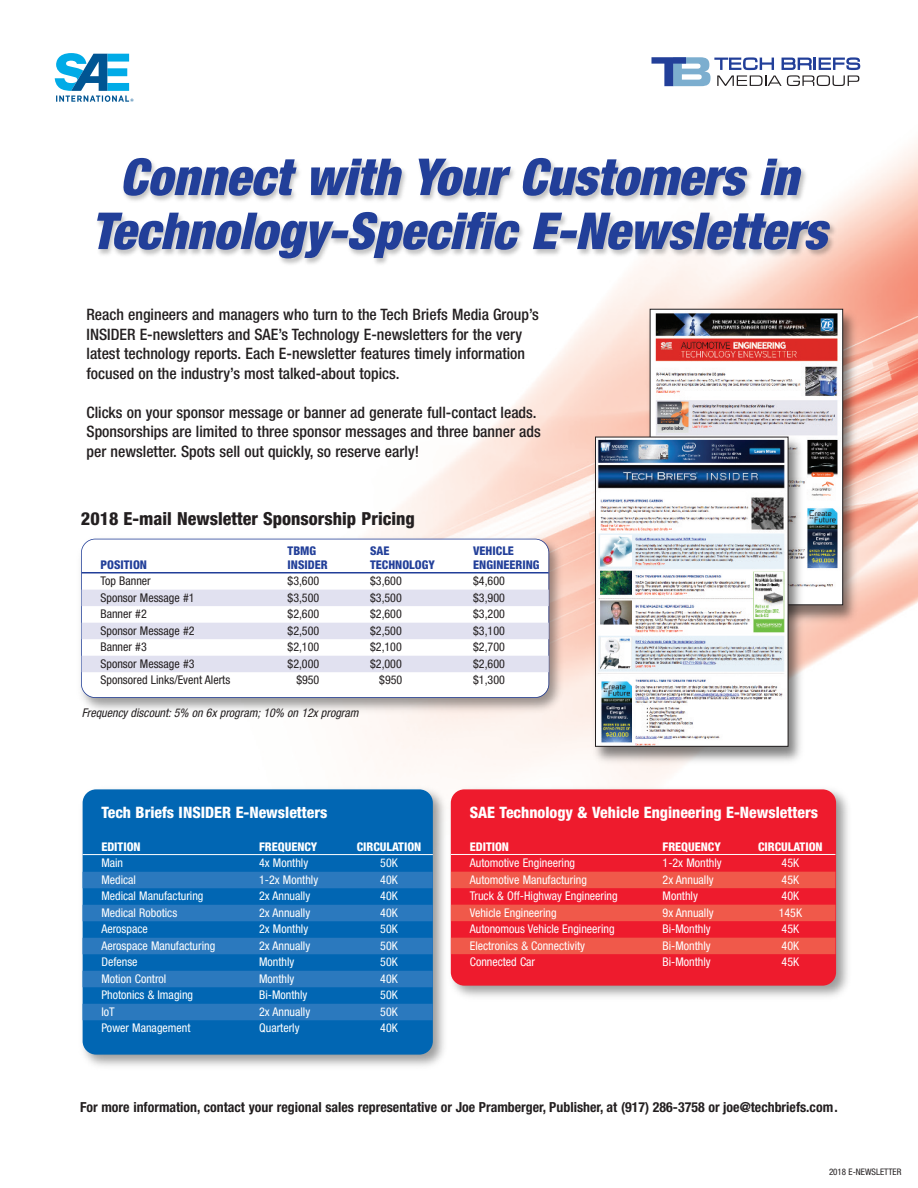
<style>
.page{position:relative;width:918px;height:1188px;background:#fff}
.page>*{position:absolute;margin:0;border:0;box-sizing:border-box;transform-origin:0 0}
.t1{font:italic 900 condensed 51px/54px "Helvetica Neue";color:#223f99;text-align:center}
.t2{font:800 condensed 18px "Helvetica Neue";color:#231f20}
.t3{font:500 condensed 15.75px/19.5px "Helvetica Neue";color:#231f20}
.t4{font:800 condensed 15.75px "Helvetica Neue";color:#fff}
.t5{font:700 condensed 13.8px "Helvetica Neue";color:#231f20}
.t6{font:condensed 12px "Helvetica Neue";color:#fff}
.t7{font:condensed 12px "Helvetica Neue";color:#231f20}
.t8{font:800 condensed 12px "Helvetica Neue";color:#fff}
.t9{font:800 condensed 12px "Helvetica Neue";color:#223f99}
.t10{font:italic condensed 12px "Helvetica Neue";color:#231f20}
.t11{font:condensed 9px "Helvetica Neue";color:#231f20}
</style>
<div class="page">
<img style="left:54px;top:65px;width:864px;height:717px">
<img style="left:82px;top:787px;width:362px;height:279px">
<div style="left:83px;top:789px;width:350px;height:266px;background:#0166b3;border-radius:13px"></div>
<img style="left:65px;top:148px;width:794px;height:150px">
<svg style="left:651px;top:57px;width:209px;height:29px"></svg>
<svg style="left:55px;top:53px;width:79px;height:49px"></svg>
<hr style="left:83px;top:854px;width:350px;height:1px;background:#fff">
<div style="left:83px;top:872px;width:350px;height:16px;background:#2b79be"></div>
<div style="left:83px;top:905px;width:350px;height:16px;background:#2b79be"></div>
<div style="left:83px;top:938px;width:350px;height:16px;background:#2b79be"></div>
<div style="left:83px;top:971px;width:350px;height:16px;background:#2b79be"></div>
<div style="left:83px;top:1004px;width:350px;height:16px;background:#2b79be"></div>
<img style="left:643px;top:305px;width:219px;height:322px">
<img style="left:652px;top:311px;width:189px;height:292px">
<div style="left:650px;top:309px;width:193px;height:296px;border:1px solid #231f20"></div>
<img style="left:588px;top:433px;width:219px;height:336px">
<img style="left:597px;top:439px;width:189px;height:306px">
<div style="left:595px;top:437px;width:193px;height:310px;border:1px solid #231f20"></div>
<img style="left:74px;top:533px;width:494px;height:185px">
<div style="left:82px;top:539px;width:467px;height:158px;background:#fff;border-radius:14px"></div>
<div style="left:81px;top:539px;width:468px;height:159px;border:2px solid #223f99;border-radius:14px"></div>
<hr style="left:82px;top:572px;width:467px;height:2px;background:#223f99">
<div style="left:82px;top:590px;width:467px;height:16px;background:#e1e1f0"></div>
<div style="left:82px;top:623px;width:467px;height:16px;background:#e1e1f0"></div>
<div style="left:82px;top:656px;width:467px;height:16px;background:#e1e1f0"></div>
<img style="left:444px;top:782px;width:404px;height:215px">
<div style="left:451px;top:789px;width:385px;height:197px;background:#ee1b2d;border-radius:14px"></div>
<hr style="left:451px;top:854px;width:384px;height:1px;background:#fff">
<div style="left:451px;top:872px;width:384px;height:16px;background:#f0594a"></div>
<div style="left:451px;top:905px;width:384px;height:16px;background:#f0594a"></div>
<div style="left:451px;top:938px;width:384px;height:16px;background:#f0594a"></div>
<h1 class="t1" style="left:91px;top:154px;width:737px">Connect with Your Customers in<br>Technology-Specific E-Newsletters</h1>
<p class="t3" style="left:87px;top:306px;width:454px">Reach engineers and managers who turn to the Tech Briefs Media Group’s INSIDER E-newsletters and SAE’s Technology E-newsletters for the very latest technology reports. Each E-newsletter features timely information focused on the industry’s most talked-about topics.</p>
<h3 class="t3" style="left:87px;top:404px;width:456px">Clicks on your sponsor message or banner ad generate full-contact leads.<br>Sponsorships are limited to three sponsor messages and three banner ads per newsletter. Spots sell out quickly, so reserve early!</h3>
<h2 class="t2" style="left:81px;top:512px;width:335px">2018 E-mail Newsletter Sponsorship Pricing</h2>
<p class="t9" style="left:288px;top:547px;width:30px">TBMG</p>
<p class="t9" style="left:370px;top:547px;width:21px">SAE</p>
<p class="t9" style="left:473px;top:547px;width:42px">VEHICLE</p>
<p class="t9" style="left:101px;top:560px;width:48px">POSITION</p>
<p class="t9" style="left:288px;top:560px;width:42px">INSIDER</p>
<p class="t9" style="left:370px;top:560px;width:66px">TECHNOLOGY</p>
<p class="t9" style="left:473px;top:560px;width:68px">ENGINEERING</p>
<p class="t7" style="left:101px;top:577px;width:52px">Top Banner</p>
<p class="t7" style="left:288px;top:577px;width:33px">$3,600</p>
<p class="t7" style="left:370px;top:577px;width:33px">$3,600</p>
<p class="t7" style="left:473px;top:577px;width:33px">$4,600</p>
<p class="t7" style="left:101px;top:593px;width:96px">Sponsor Message #1</p>
<p class="t7" style="left:288px;top:593px;width:33px">$3,500</p>
<p class="t7" style="left:370px;top:593px;width:33px">$3,500</p>
<p class="t7" style="left:473px;top:593px;width:33px">$3,900</p>
<p class="t7" style="left:101px;top:610px;width:48px">Banner #2</p>
<p class="t7" style="left:288px;top:610px;width:33px">$2,600</p>
<p class="t7" style="left:370px;top:610px;width:33px">$2,600</p>
<p class="t7" style="left:473px;top:610px;width:33px">$3,200</p>
<p class="t7" style="left:101px;top:626px;width:96px">Sponsor Message #2</p>
<p class="t7" style="left:288px;top:626px;width:33px">$2,500</p>
<p class="t7" style="left:370px;top:626px;width:33px">$2,500</p>
<p class="t7" style="left:473px;top:626px;width:33px">$3,100</p>
<p class="t7" style="left:101px;top:643px;width:48px">Banner #3</p>
<p class="t7" style="left:288px;top:643px;width:33px">$2,100</p>
<p class="t7" style="left:370px;top:643px;width:33px">$2,100</p>
<p class="t7" style="left:473px;top:643px;width:33px">$2,700</p>
<p class="t7" style="left:101px;top:659px;width:96px">Sponsor Message #3</p>
<p class="t7" style="left:288px;top:659px;width:33px">$2,000</p>
<p class="t7" style="left:370px;top:659px;width:33px">$2,000</p>
<p class="t7" style="left:473px;top:659px;width:33px">$2,600</p>
<p class="t7" style="left:101px;top:676px;width:131px">Sponsored Links/Event Alerts</p>
<p class="t7" style="left:296px;top:676px;width:25px">$950</p>
<p class="t7" style="left:379px;top:676px;width:25px">$950</p>
<p class="t7" style="left:473px;top:676px;width:33px">$1,300</p>
<p class="t10" style="left:82px;top:709px;width:278px">Frequency discount: 5% on 6x program; 10% on 12x program</p>
<h3 class="t4" style="left:101px;top:807px;width:228px">Tech Briefs INSIDER E-Newsletters</h3>
<p class="t8" style="left:101px;top:842px;width:41px">EDITION</p>
<p class="t8" style="left:259px;top:842px;width:60px">FREQUENCY</p>
<p class="t8" style="left:357px;top:842px;width:66px">CIRCULATION</p>
<p class="t6" style="left:101px;top:859px;width:23px">Main</p>
<p class="t6" style="left:259px;top:859px;width:51px">4x Monthly</p>
<p class="t6" style="left:380px;top:859px;width:19px">50K</p>
<p class="t6" style="left:101px;top:875px;width:36px">Medical</p>
<p class="t6" style="left:259px;top:875px;width:61px">1-2x Monthly</p>
<p class="t6" style="left:380px;top:875px;width:19px">40K</p>
<p class="t6" style="left:101px;top:892px;width:104px">Medical Manufacturing</p>
<p class="t6" style="left:259px;top:892px;width:53px">2x Annually</p>
<p class="t6" style="left:380px;top:892px;width:19px">40K</p>
<p class="t6" style="left:101px;top:908px;width:77px">Medical Robotics</p>
<p class="t6" style="left:259px;top:908px;width:53px">2x Annually</p>
<p class="t6" style="left:380px;top:908px;width:19px">40K</p>
<p class="t6" style="left:101px;top:925px;width:48px">Aerospace</p>
<p class="t6" style="left:259px;top:925px;width:51px">2x Monthly</p>
<p class="t6" style="left:380px;top:925px;width:19px">50K</p>
<p class="t6" style="left:101px;top:941px;width:115px">Aerospace Manufacturing</p>
<p class="t6" style="left:259px;top:941px;width:53px">2x Annually</p>
<p class="t6" style="left:380px;top:941px;width:19px">50K</p>
<p class="t6" style="left:101px;top:958px;width:38px">Defense</p>
<p class="t6" style="left:259px;top:958px;width:37px">Monthly</p>
<p class="t6" style="left:380px;top:958px;width:19px">50K</p>
<p class="t6" style="left:101px;top:974px;width:66px">Motion Control</p>
<p class="t6" style="left:259px;top:974px;width:37px">Monthly</p>
<p class="t6" style="left:380px;top:974px;width:19px">40K</p>
<p class="t6" style="left:101px;top:991px;width:93px">Photonics &amp; Imaging</p>
<p class="t6" style="left:259px;top:991px;width:50px">Bi-Monthly</p>
<p class="t6" style="left:380px;top:991px;width:19px">50K</p>
<p class="t6" style="left:101px;top:1007px;width:15px">IoT</p>
<p class="t6" style="left:259px;top:1007px;width:53px">2x Annually</p>
<p class="t6" style="left:380px;top:1007px;width:19px">50K</p>
<p class="t6" style="left:101px;top:1024px;width:91px">Power Management</p>
<p class="t6" style="left:259px;top:1024px;width:42px">Quarterly</p>
<p class="t6" style="left:380px;top:1024px;width:19px">40K</p>
<h3 class="t4" style="left:470px;top:807px;width:350px">SAE Technology &amp; Vehicle Engineering E-Newsletters</h3>
<p class="t8" style="left:470px;top:842px;width:41px">EDITION</p>
<p class="t8" style="left:663px;top:842px;width:60px">FREQUENCY</p>
<p class="t8" style="left:758px;top:842px;width:66px">CIRCULATION</p>
<p class="t6" style="left:470px;top:859px;width:107px">Automotive Engineering</p>
<p class="t6" style="left:663px;top:859px;width:61px">1-2x Monthly</p>
<p class="t6" style="left:782px;top:859px;width:19px">45K</p>
<p class="t6" style="left:470px;top:875px;width:119px">Automotive Manufacturing</p>
<p class="t6" style="left:663px;top:875px;width:53px">2x Annually</p>
<p class="t6" style="left:782px;top:875px;width:19px">45K</p>
<p class="t6" style="left:470px;top:892px;width:149px">Truck &amp; Off-Highway Engineering</p>
<p class="t6" style="left:663px;top:892px;width:37px">Monthly</p>
<p class="t6" style="left:782px;top:892px;width:19px">40K</p>
<p class="t6" style="left:470px;top:908px;width:88px">Vehicle Engineering</p>
<p class="t6" style="left:663px;top:908px;width:53px">9x Annually</p>
<p class="t6" style="left:779px;top:908px;width:25px">145K</p>
<p class="t6" style="left:470px;top:925px;width:146px">Autonomous Vehicle Engineering</p>
<p class="t6" style="left:663px;top:925px;width:50px">Bi-Monthly</p>
<p class="t6" style="left:782px;top:925px;width:19px">45K</p>
<p class="t6" style="left:470px;top:941px;width:117px">Electronics &amp; Connectivity</p>
<p class="t6" style="left:663px;top:941px;width:50px">Bi-Monthly</p>
<p class="t6" style="left:782px;top:941px;width:19px">40K</p>
<p class="t6" style="left:470px;top:958px;width:67px">Connected Car</p>
<p class="t6" style="left:663px;top:958px;width:50px">Bi-Monthly</p>
<p class="t6" style="left:782px;top:958px;width:19px">45K</p>
<p class="t5" style="left:80px;top:1102px;width:759px">For more information, contact your regional sales representative or Joe Pramberger, Publisher, at (917) 286-3758 or joe@techbriefs.com.</p>
<p class="t11" style="left:829px;top:1168px;width:74px">2018 E-NEWSLETTER</p>
</div>
